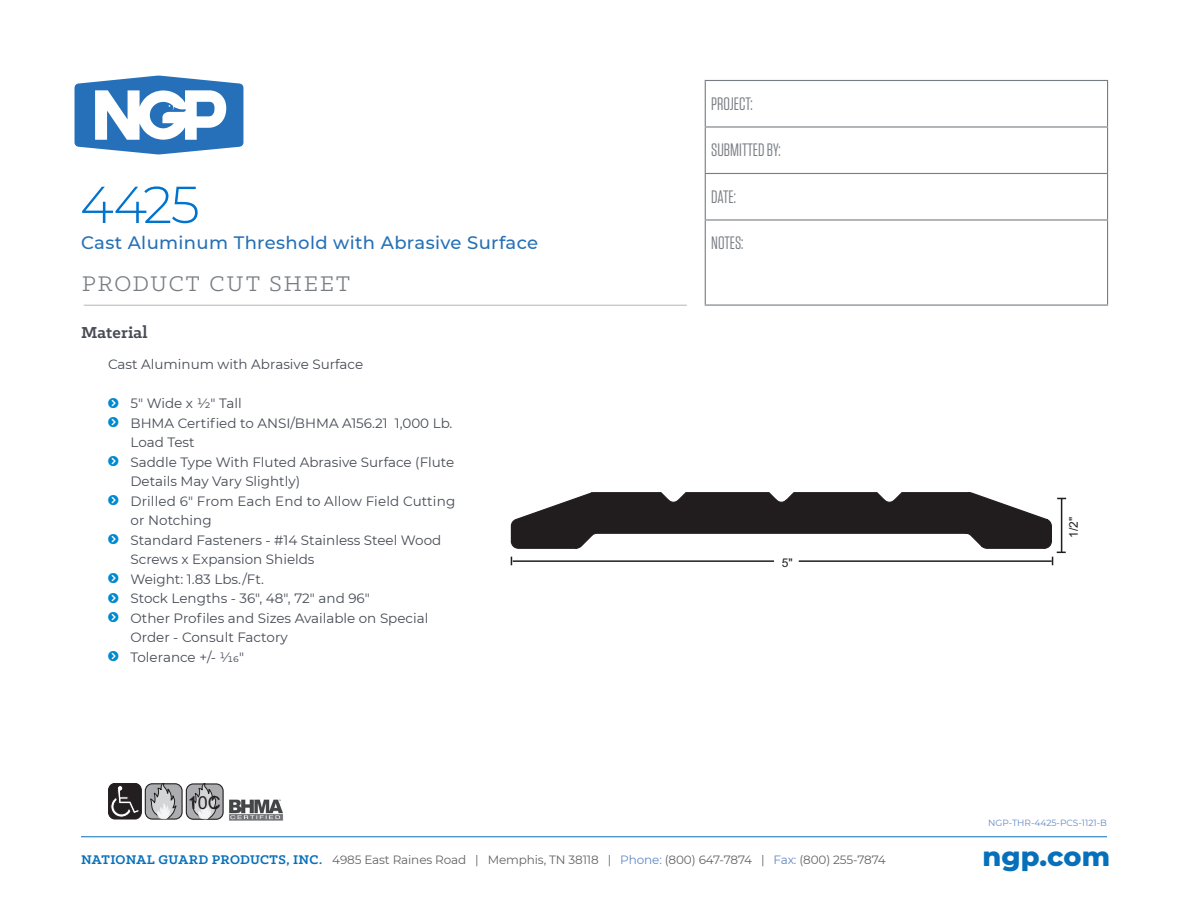
<style>
.page{position:relative;width:1188px;height:918px;background:#fff}
.page>*{position:absolute;margin:0;border:0;box-sizing:border-box;transform-origin:0 0}
.t1{font:300 51.9px "Montserrat";color:#0073ce}
.t2{font:800 27.15px "Montserrat";color:#0770ba}
.t3{font:24px "Klinic Slab";letter-spacing:.085em;color:#787d83}
.t4{font:500 18px "Montserrat";letter-spacing:.02em;color:#2570b8}
.t5{font:18px "Tungsten";color:#787d83}
.CUT_HD3{font:700 18px "Klinic Slab";letter-spacing:.01em;color:#464b54}
.t6{font:18px "Arial";color:#231f20}
.CUT_BULLETS_REG{font:13.5px/19.5px "Montserrat";color:#464b54}
.t7{font:12px "Montserrat";letter-spacing:-.01em;color:#636366}
.t8{font:12px "Arial";color:#211d1e}
.t9{font:9px "Montserrat";color:#6488c5}
.s1{font-family:"Klinic Slab";font-weight:700;font-size:14.25px;color:#0770ba}
.s2{color:#6488c5}
</style>
<div class="page">
<svg style="left:75px;top:76px;width:168px;height:78px"></svg>
<hr style="left:81px;top:836px;width:1026px;height:1px;background:#0770ba">
<hr style="left:705px;top:80px;width:403px;height:1px;background:#787d83">
<hr style="left:705px;top:81px;width:1px;height:45px;background:#787d83">
<hr style="left:1107px;top:81px;width:1px;height:45px;background:#787d83">
<hr style="left:705px;top:126px;width:403px;height:2px;background:#787d83">
<hr style="left:705px;top:128px;width:1px;height:45px;background:#787d83">
<hr style="left:1107px;top:128px;width:1px;height:45px;background:#787d83">
<hr style="left:705px;top:173px;width:403px;height:1px;background:#787d83">
<hr style="left:705px;top:174px;width:1px;height:45px;background:#787d83">
<hr style="left:1107px;top:174px;width:1px;height:45px;background:#787d83">
<hr style="left:705px;top:219px;width:403px;height:2px;background:#787d83">
<hr style="left:705px;top:221px;width:1px;height:84px;background:#787d83">
<hr style="left:1107px;top:221px;width:1px;height:84px;background:#787d83">
<hr style="left:705px;top:305px;width:403px;height:1px;background:#787d83">
<hr style="left:84px;top:305px;width:603px;height:1px;background:#b2b5b9">
<div style="left:145px;top:784px;width:37px;height:35px;background:#acadb1;border-radius:7px"></div>
<div style="left:145px;top:783px;width:38px;height:37px;border:1px solid #231f20;border-radius:7px"></div>
<svg style="left:150px;top:783px;width:27px;height:37px"></svg>
<div style="left:186px;top:784px;width:37px;height:35px;background:#acadb1;border-radius:7px"></div>
<div style="left:186px;top:783px;width:38px;height:37px;border:1px solid #231f20;border-radius:7px"></div>
<svg style="left:191px;top:783px;width:27px;height:37px"></svg>
<img style="left:229px;top:799px;width:54px;height:22px">
<div style="left:108px;top:783px;width:33px;height:36px;background:#231f20;border-radius:7px"></div>
<div style="left:108px;top:783px;width:34px;height:36px;border:1px solid #231f20;border-radius:7px"></div>
<svg style="left:111px;top:785px;width:29px;height:32px"></svg>
<svg style="left:511px;top:492px;width:555px;height:73px"></svg>
<p class="t1" style="left:80px;top:169px;width:121px">4425</p>
<p class="t4" style="left:81px;top:230px;width:459px">Cast Aluminum Threshold with Abrasive Surface</p>
<h3 class="t3" style="left:82px;top:269px;width:269px">PRODUCT CUT SHEET</h3>
<p class="CUT_HD3" style="left:81px;top:320px;width:68px">Material</p>
<p class="CUT_BULLETS_REG" style="left:108px;top:354px;width:257px">Cast Aluminum with Abrasive Surface</p>
<p class="CUT_BULLETS_REG" style="left:130px;top:393px;width:113px">5" Wide x 1/2" Tall</p>
<p class="CUT_BULLETS_REG" style="left:130px;top:413px;width:324px">BHMA Certified to ANSI/BHMA A156.21 1,000 Lb.<br>Load Test</p>
<p class="CUT_BULLETS_REG" style="left:130px;top:452px;width:325px">Saddle Type With Fluted Abrasive Surface (Flute<br>Details May Vary Slightly)</p>
<p class="CUT_BULLETS_REG" style="left:130px;top:491px;width:326px">Drilled 6" From Each End to Allow Field Cutting or Notching</p>
<p class="CUT_BULLETS_REG" style="left:130px;top:530px;width:312px">Standard Fasteners - #14 Stainless Steel Wood<br>Screws x Expansion Shields</p>
<p class="CUT_BULLETS_REG" style="left:130px;top:569px;width:135px">Weight: 1.83 Lbs./Ft.</p>
<p class="CUT_BULLETS_REG" style="left:130px;top:588px;width:241px">Stock Lengths - 36", 48", 72" and 96"</p>
<p class="CUT_BULLETS_REG" style="left:130px;top:608px;width:299px">Other Profiles and Sizes Available on Special<br>Order - Consult Factory</p>
<p class="CUT_BULLETS_REG" style="left:130px;top:647px;width:115px">Tolerance +/- 1/16"</p>
<p class="t6" style="left:188px;top:790px;width:35px">10C</p>
<h3 class="t5" style="left:711px;top:94px;width:43px">PROJECT:</h3>
<h3 class="t5" style="left:711px;top:141px;width:71px">SUBMITTED BY:</h3>
<h3 class="t5" style="left:711px;top:187px;width:26px">DATE:</h3>
<h3 class="t5" style="left:711px;top:234px;width:34px">NOTES:</h3>
<p class="t8" style="left:782px;top:555px;width:12px">5"</p>
<p class="t8" style="left:1065px;top:538px;width:22px;rotate:-90deg">1/2"</p>
<p class="t9" style="left:988px;top:817px;width:120px">NGP-THR-4425-PCS-1121-B</p>
<p class="t7" style="left:81px;top:851px;width:806px"><span class="s1">NATIONAL GUARD PRODUCTS, INC.</span> 4985 East Raines Road | Memphis, TN 38118 | <span class="s2">Phone:</span> (800) 647-7874 | <span class="s2">Fax:</span> (800) 255-7874</p>
<h2 class="t2" style="left:983px;top:837px;width:129px">ngp.com</h2>
</div>
